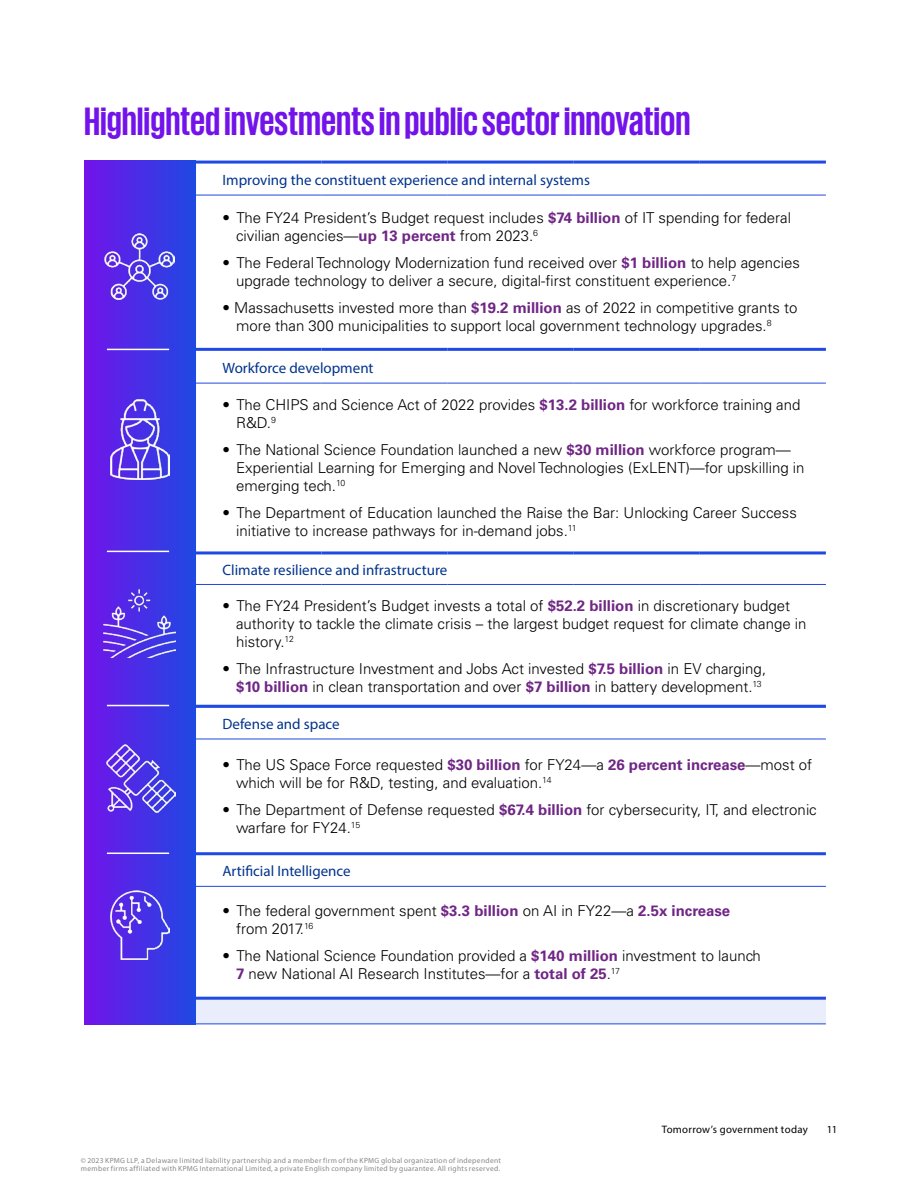
<style>
.page{position:relative;width:918px;height:1188px;background:#fff}
.page>*{position:absolute;margin:0;border:0;box-sizing:border-box;transform-origin:0 0}
.t1{font:700 40.5px "KPMG";color:#7213ea}
.t2{font:300 15px/18px "Univers LT Std";color:#000}
.t3{font:15px "Myriad Pro";color:#00338d}
.t4{font:10.8px "Myriad Pro";letter-spacing:.025em;color:#000}
.t5{font:7.5px/8.1px "Myriad Pro";letter-spacing:.04em;color:#878787}
.s1{font-weight:700;color:#702685}
</style>
<div class="page">
<hr style="left:196px;top:161px;width:126px;height:3px;background:#1e49e2">
<hr style="left:322px;top:161px;width:126px;height:3px;background:#1e49e2">
<hr style="left:448px;top:161px;width:126px;height:3px;background:#1e49e2">
<hr style="left:574px;top:161px;width:126px;height:3px;background:#1e49e2">
<hr style="left:700px;top:161px;width:126px;height:3px;background:#1e49e2">
<hr style="left:196px;top:348px;width:126px;height:3px;background:#1e49e2">
<hr style="left:322px;top:348px;width:126px;height:3px;background:#1e49e2">
<hr style="left:448px;top:348px;width:126px;height:3px;background:#1e49e2">
<hr style="left:574px;top:348px;width:126px;height:3px;background:#1e49e2">
<hr style="left:700px;top:348px;width:126px;height:3px;background:#1e49e2">
<hr style="left:196px;top:551px;width:126px;height:3px;background:#1e49e2">
<hr style="left:322px;top:551px;width:126px;height:3px;background:#1e49e2">
<hr style="left:448px;top:551px;width:126px;height:3px;background:#1e49e2">
<hr style="left:574px;top:551px;width:126px;height:3px;background:#1e49e2">
<hr style="left:700px;top:551px;width:126px;height:3px;background:#1e49e2">
<hr style="left:195px;top:195px;width:127px;height:1px;background:#1e49e2">
<hr style="left:322px;top:195px;width:126px;height:1px;background:#1e49e2">
<hr style="left:448px;top:195px;width:126px;height:1px;background:#1e49e2">
<hr style="left:574px;top:195px;width:126px;height:1px;background:#1e49e2">
<hr style="left:700px;top:195px;width:126px;height:1px;background:#1e49e2">
<hr style="left:195px;top:383px;width:127px;height:1px;background:#1e49e2">
<hr style="left:322px;top:383px;width:126px;height:1px;background:#1e49e2">
<hr style="left:448px;top:383px;width:126px;height:1px;background:#1e49e2">
<hr style="left:574px;top:383px;width:126px;height:1px;background:#1e49e2">
<hr style="left:700px;top:383px;width:126px;height:1px;background:#1e49e2">
<hr style="left:195px;top:584px;width:127px;height:1px;background:#1e49e2">
<hr style="left:322px;top:584px;width:126px;height:1px;background:#1e49e2">
<hr style="left:448px;top:584px;width:126px;height:1px;background:#1e49e2">
<hr style="left:574px;top:584px;width:126px;height:1px;background:#1e49e2">
<hr style="left:700px;top:584px;width:126px;height:1px;background:#1e49e2">
<svg style="left:196px;top:738px;width:630px;height:286px"></svg>
<hr style="left:196px;top:705px;width:630px;height:3px;background:#1e49e2">
<hr style="left:196px;top:852px;width:630px;height:3px;background:#1e49e2">
<hr style="left:196px;top:997px;width:630px;height:3px;background:#1e49e2">
<hr style="left:84px;top:1024px;width:112px;height:1px;background:#1e49e2">
<hr style="left:196px;top:1024px;width:630px;height:1px;background:#1e49e2">
<hr style="left:195px;top:739px;width:631px;height:1px;background:#1e49e2">
<hr style="left:195px;top:886px;width:631px;height:1px;background:#1e49e2">
<div style="left:84px;top:161px;width:112px;height:863px;background:linear-gradient(to right,#7314ea,#2048e2)"></div>
<img style="left:104px;top:233px;width:70px;height:66px">
<img style="left:110px;top:399px;width:59px;height:80px">
<img style="left:104px;top:589px;width:72px;height:68px">
<img style="left:107px;top:744px;width:68px;height:69px">
<img style="left:111px;top:890px;width:58px;height:70px">
<hr style="left:107px;top:349px;width:62px;height:1px;background:#fff">
<hr style="left:107px;top:551px;width:62px;height:1px;background:#fff">
<hr style="left:107px;top:853px;width:62px;height:1px;background:#fff">
<hr style="left:107px;top:705px;width:62px;height:1px;background:#fff">
<h1 class="t1" style="left:84px;top:101px;width:608px">Highlighted investments in public sector innovation</h1>
<p class="t3" style="left:223px;top:171px;width:369px">Improving the constituent experience and internal systems</p>
<p class="t2" style="left:236px;top:209px;width:557px;text-indent:-14px">• The FY24 President’s Budget request includes <span class="s1">$74 billion</span> of IT spending for federal civilian agencies—<span class="s1">up 13 percent</span> from 2023.<sup>6</sup></p>
<p class="t2" style="left:236px;top:254px;width:565px;text-indent:-14px">• The Federal Technology Modernization fund received over <span class="s1">$1 billion</span> to help agencies upgrade technology to deliver a secure, digital-first constituent experience.<sup>7</sup></p>
<p class="t2" style="left:236px;top:299px;width:563px;text-indent:-14px">• Massachusetts invested more than <span class="s1">$19.2 million</span> as of 2022 in competitive grants to more than 300 municipalities to support local government technology upgrades.<sup>8</sup></p>
<p class="t3" style="left:223px;top:358px;width:153px">Workforce development</p>
<p class="t2" style="left:236px;top:396px;width:566px;text-indent:-14px">• The CHIPS and Science Act of 2022 provides <span class="s1">$13.2 billion</span> for workforce training and<br>R&amp;D.<sup>9</sup></p>
<p class="t2" style="left:236px;top:441px;width:570px;text-indent:-14px">• The National Science Foundation launched a new <span class="s1">$30 million</span> workforce program—<br>Experiential Learning for Emerging and Novel Technologies (ExLENT)—for upskilling in emerging tech.<sup>10</sup></p>
<p class="t2" style="left:236px;top:504px;width:562px;text-indent:-14px">• The Department of Education launched the Raise the Bar: Unlocking Career Success initiative to increase pathways for in-demand jobs.<sup>11</sup></p>
<p class="t3" style="left:223px;top:561px;width:226px">Climate resilience and infrastructure</p>
<p class="t2" style="left:236px;top:596px;width:572px;text-indent:-14px">• The FY24 President’s Budget invests a total of <span class="s1">$52.2 billion</span> in discretionary budget authority to tackle the climate crisis – the largest budget request for climate change in history.<sup>12</sup></p>
<p class="t2" style="left:223px;top:659px;width:545px;text-align:right">• The Infrastructure Investment and Jobs Act invested <span class="s1">$7.5 billion</span> in EV charging, <span class="s1">$10 billion</span> in clean transportation and over <span class="s1">$7 billion</span> in battery development.<sup>13</sup></p>
<p class="t3" style="left:223px;top:715px;width:119px">Defense and space</p>
<p class="t2" style="left:236px;top:755px;width:578px;text-indent:-14px">• The US Space Force requested <span class="s1">$30 billion</span> for FY24—a <span class="s1">26 percent increase</span>—most of which will be for R&amp;D, testing, and evaluation.<sup>14</sup></p>
<p class="t2" style="left:236px;top:800px;width:582px;text-indent:-13px">• The Department of Defense requested <span class="s1">$67.4 billion</span> for cybersecurity, IT, and electronic warfare for FY24.<sup>15</sup></p>
<p class="t3" style="left:223px;top:862px;width:130px">Artificial Intelligence</p>
<p class="t2" style="left:236px;top:901px;width:496px;text-indent:-14px">• The federal government spent <span class="s1">$3.3 billion</span> on AI in FY22—a <span class="s1">2.5x increase </span>from 2017.<sup>16</sup></p>
<p class="t2" style="left:236px;top:946px;width:526px;text-indent:-14px">• The National Science Foundation provided a <span class="s1">$140 million</span> investment to launch<br><span class="s1">7</span> new National AI Research Institutes—for a <span class="s1">total of 25</span>.<sup>17</sup></p>
<p class="t5" style="left:81px;top:1156px;width:422px">© 2023 KPMG LLP, a Delaware limited liability partnership and a member firm of the KPMG global organization of independent member firms affiliated with KPMG International Limited, a private English company limited by guarantee. All rights reserved.</p>
<p class="t4" style="left:662px;top:1123px;width:148px">Tomorrow’s government today</p>
<p class="t4" style="left:827px;top:1123px;width:12px">11</p>
</div>
